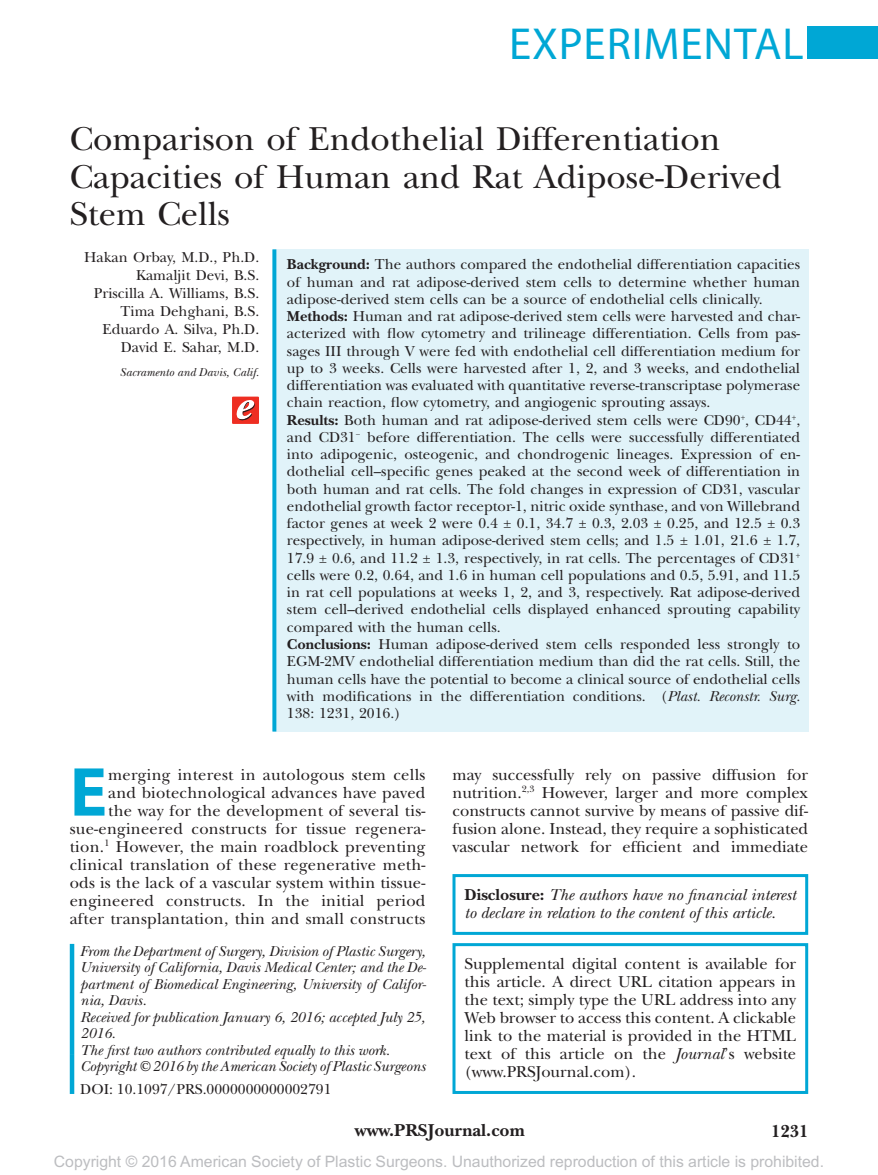
<style>
.page{position:relative;width:878px;height:1175px;background:#fff}
.page>*{position:absolute;margin:0;border:0;box-sizing:border-box;transform-origin:0 0}
.t1{font:700 69.9px "Myriad Pro";color:#00a7d5}
.t2{font:45px "Myriad Pro";letter-spacing:.02em;color:#00a7d5}
.t3{font:34.5px/37.5px "New Baskerville";color:#231f20}
.t4{font:700 18px "New Baskerville";color:#231f20}
.t5{font:16.5px/18px "New Baskerville";letter-spacing:.015em;color:#231f20;text-align:justify}
.t6{font:italic 16.5px/18px "New Baskerville";color:#231f20}
.t7{font:15.75px "Arial MT Std";color:#bcbdc0}
.t8{font:15px/17.2px "New Baskerville";color:#231f20;text-align:right}
.t9{font:italic 15px/16.5px "New Baskerville";color:#231f20}
.t10{font:italic 12px "New Baskerville";color:#231f20}
.s1{font-weight:700}
.s2{font-style:italic}
.s3{font-weight:700;font-style:normal}
</style>
<div class="page">
<div style="left:807px;top:26px;width:71px;height:33px;background:#00a7d5"></div>
<div style="left:452px;top:874px;width:356px;height:60px;border:3px solid #00a7d5"></div>
<hr style="left:70px;top:1054px;width:4px;height:40px;background:#00a7d5">
<div style="left:273px;top:249px;width:536px;height:482px;background:#e1f3f9"></div>
<svg style="left:272px;top:249px;width:4px;height:482px;background:#19afd9"></svg>
<hr style="left:70px;top:944px;width:4px;height:110px;background:#00a7d5">
<div style="left:452px;top:943px;width:356px;height:151px;border:3px solid #00a7d5"></div>
<div style="left:232px;top:396px;width:27px;height:28px;background:#ee2e22"></div>
<svg style="left:236px;top:400px;width:19px;height:20px"></svg>
<h2 class="t2" style="left:509px;top:16px;width:296px">EXPERIMENTAL</h2>
<h3 class="t3" style="left:70px;top:121px;width:713px">Comparison of Endothelial Differentiation<br>Capacities of Human and Rat Adipose-Derived<br>Stem Cells</h3>
<p class="t8" style="left:84px;top:248px;width:176px;line-height:18px">Hakan Orbay, M.D., Ph.D.<br>Kamaljit Devi, B.S.<br>Priscilla A. Williams, B.S.<br>Tima Dehghani, B.S.<br>Eduardo A. Silva, Ph.D.<br>David E. Sahar, M.D.</p>
<p class="t10" style="left:120px;top:365px;width:141px">Sacramento and Davis, Calif.</p>
<p class="t8" style="left:287px;top:256px;width:515px;text-align:left"><span class="s1">Background:</span> The authors compared the endothelial differentiation capacities of human and rat adipose-derived stem cells to determine whether human adipose-derived stem cells can be a source of endothelial cells clinically.<br><span class="s1">Methods:</span> Human and rat adipose-derived stem cells were harvested and char&shy;acterized with flow cytometry and trilineage differentiation. Cells from pas&shy;sages III through V were fed with endothelial cell differentiation medium for up to 3 weeks. Cells were harvested after 1, 2, and 3 weeks, and endothelial differentiation was evaluated with quantitative reverse-transcriptase polymerase chain reaction, flow cytometry, and angiogenic sprouting assays.<br><span class="s1">Results:</span> Both human and rat adipose-derived stem cells were CD90<sup>+</sup>, CD44<sup>+</sup>, and CD31<sup>−</sup> before differentiation. The cells were successfully differentiated into adipogenic, osteogenic, and chondrogenic lineages. Expression of en&shy;dothelial cell–specific genes peaked at the second week of differentiation in both human and rat cells. The fold changes in expression of CD31, vascular endothelial growth factor receptor-1, nitric oxide synthase, and von Willebrand factor genes at week 2 were 0.4 ± 0.1, 34.7 ± 0.3, 2.03 ± 0.25, and 12.5 ± 0.3 respectively, in human adipose-derived stem cells; and 1.5 ± 1.01, 21.6 ± 1.7, 17.9 ± 0.6, and 11.2 ± 1.3, respectively, in rat cells. The percentages of CD31<sup>+ </sup>cells were 0.2, 0.64, and 1.6 in human cell populations and 0.5, 5.91, and 11.5 in rat cell populations at weeks 1, 2, and 3, respectively. Rat adipose-derived stem cell–derived endothelial cells displayed enhanced sprouting capability compared with the human cells.<br><span class="s1">Conclusions:</span> Human adipose-derived stem cells responded less strongly to EGM-2MV endothelial differentiation medium than did the rat cells. Still, the human cells have the potential to become a clinical source of endothelial cells with modifications in the differentiation conditions. (<span class="s2">Plast. Reconstr. Surg.<br></span>138: 1231, 2016.)</p>
<p class="t5" style="left:70px;top:765px;width:357px;text-align:right">merging interest in autologous stem cells<br>and biotechnological advances have paved<br>the way for the development of several tis&shy;sue-engineered constructs for tissue regenera&shy;tion.<sup>1</sup> However, the main roadblock preventing clinical translation of these regenerative meth&shy;ods is the lack of a vascular system within tissue&shy;engineered constructs. In the initial period after transplantation, thin and small constructs</p>
<p class="t5" style="left:452px;top:765px;width:357px">may successfully rely on passive diffusion for nutrition.<sup>2,3</sup> However, larger and more complex constructs cannot survive by means of passive dif&shy;fusion alone. Instead, they require a sophisticated vascular network for efficient and immediate</p>
<h1 class="t1" style="left:70px;top:746px;width:39px">E</h1>
<p class="t6" style="left:464px;top:886px;width:333px"><span class="s3">Disclosure:</span> The authors have no financial interest to declare in relation to the content of this article.</p>
<p class="t9" style="left:80px;top:943px;width:347px">From the Department of Surgery, Division of Plastic Surgery, University of California, Davis Medical Center; and the De&shy;partment of Biomedical Engineering, University of Califor&shy;nia, Davis.<br>Received for publication January 6, 2016; accepted July 25, 2016.<br>The first two authors contributed equally to this work.</p>
<p class="t9" style="left:80px;top:1058px;width:347px">Copyright © 2016 by the American Society of Plastic Surgeons</p>
<p class="t8" style="left:80px;top:1080px;width:253px">DOI: 10.1097/PRS.0000000000002791</p>
<p class="t5" style="left:464px;top:955px;width:333px">Supplemental digital content is available for this article. A direct URL citation appears in the text; simply type the URL address into any Web browser to access this content. A clickable link to the material is provided in the HTML text of this article on the <span class="s2">Journal</span>’s website (www.PRSJournal.com).</p>
<p class="t4" style="left:355px;top:1119px;width:171px">www.PRSJournal.com</p>
<p class="t4" style="left:771px;top:1120px;width:39px">1231</p>
<p class="t7" style="left:54px;top:1152px;width:771px">Copyright © 2016 American Society of Plastic Surgeons. Unauthorized reproduction of this article is prohibited.</p>
</div>
